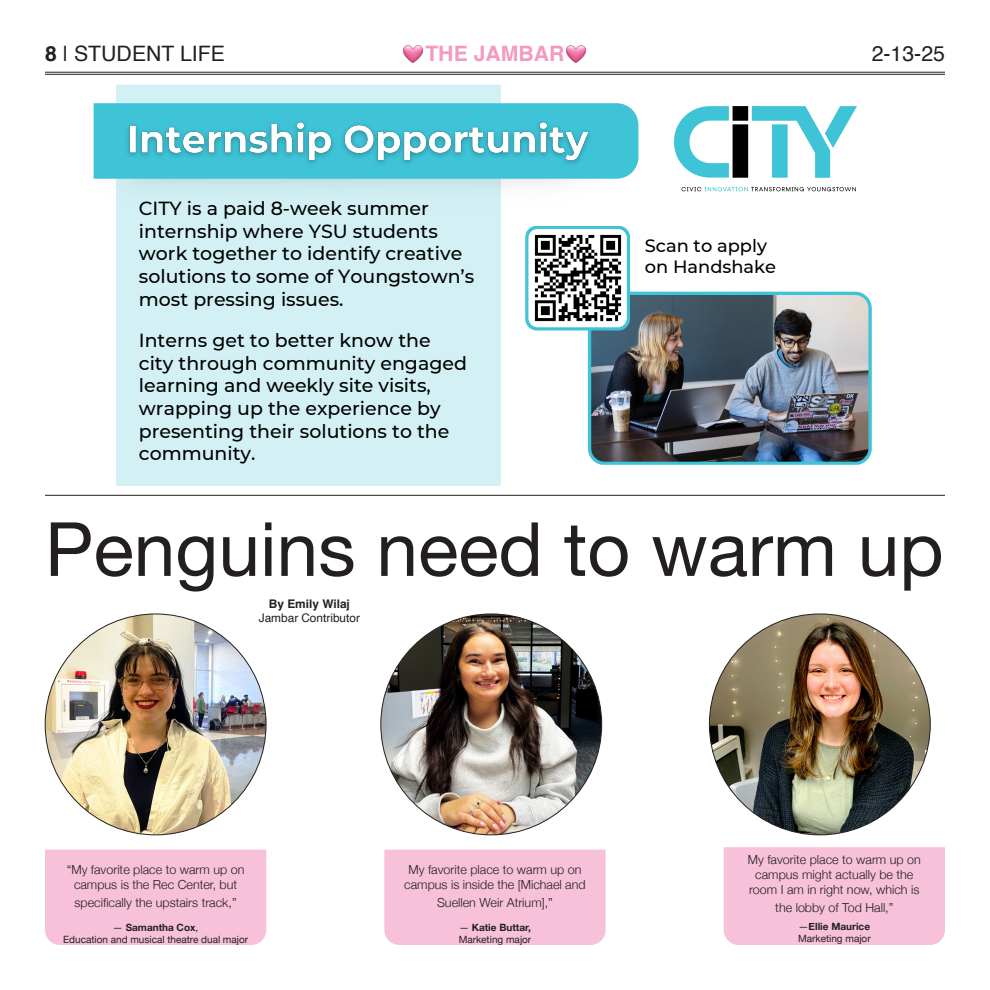
<style>
.page{position:relative;width:990px;height:990px;background:#fff}
.page>*{position:absolute;margin:0;border:0;box-sizing:border-box;transform-origin:0 0}
.Headline{font:74.88px "Helvetica Neue";color:#231f20}
.t1{font:21.25px "Helvetica";color:#231f20}
.t2{font:700 21.25px "Helvetica";color:#f499c2}
.t3{font:500 19px/22.6px "Montserrat";color:#000}
.t4{font:500 17.88px/20.9px "Montserrat";color:#000}
.t5{font:300 12.5px/15px "Helvetica Neue";color:#231f20;text-align:center}
.t6{font:11.88px "Helvetica";color:#231f20}
.Byline{font:700 11.88px "Helvetica";color:#231f20}
.t7{font:10px/12px "Helvetica Neue";color:#231f20}
.s1{font-weight:700}
</style>
<div class="page">
<hr style="left:45px;top:72px;width:900px;height:1px;background:#231f20">
<hr style="left:45px;top:74px;width:900px;height:1px;background:#231f20">
<hr style="left:45px;top:495px;width:900px;height:1px;background:#231f20">
<img style="left:675px;top:106px;width:181px;height:86px">
<div style="left:116px;top:85px;width:385px;height:401px;background:#d3f1f5"></div>
<img style="left:116px;top:125px;width:523px;height:83px">
<svg style="left:94px;top:103px;width:544px;height:76px;background:#43c4d7"></svg>
<img style="left:588px;top:292px;width:284px;height:173px">
<svg style="left:525px;top:226px;width:105px;height:105px"></svg>
<img style="left:534px;top:235px;width:87px;height:87px">
<img style="left:120px;top:115px;width:479px;height:57px">
<img style="left:403px;top:45px;width:19px;height:18px">
<img style="left:566px;top:45px;width:20px;height:18px">
<img style="left:45px;top:614px;width:221px;height:221px;border-radius:110px">
<img style="left:709px;top:614px;width:221px;height:221px;border-radius:110px">
<img style="left:381px;top:614px;width:221px;height:221px;border-radius:110px">
<div style="left:45px;top:850px;width:221px;height:95px;background:#f7c1d9"></div>
<div style="left:384px;top:850px;width:222px;height:95px;background:#f7c1d9"></div>
<div style="left:724px;top:847px;width:221px;height:98px;background:#f7c1d9"></div>
<p class="t1" style="left:45px;top:37px;width:181px"><span class="s1">8</span> | STUDENT LIFE</p>
<p class="t2" style="left:425px;top:40px;width:141px">THE JAMBAR</p>
<p class="t1" style="left:872px;top:37px;width:75px">2-13-25</p>
<p class="t3" style="left:139px;top:196px;width:337px">CITY is a paid 8-week summer internship where YSU students work together to identify creative solutions to some of Youngstown’s most pressing issues.</p>
<p class="t3" style="left:139px;top:328px;width:330px">Interns get to better know the city through community engaged learning and weekly site visits, wrapping up the experience by presenting their solutions to the community.</p>
<p class="t4" style="left:645px;top:235px;width:133px">Scan to apply on Handshake</p>
<p class="Headline" style="left:45px;top:495px;width:900px">Penguins need to warm up</p>
<p class="Byline" style="left:269px;top:597px;width:83px">By Emily Wilaj</p>
<p class="t6" style="left:259px;top:609px;width:103px">Jambar Contributor</p>
<p class="t5" style="left:67px;top:861px;width:179px">“My favorite place to warm up on campus is the Rec Center, but</p>
<p class="t5" style="left:75px;top:894px;width:164px">specifically the upstairs track,”</p>
<p class="t7" style="left:63px;top:922px;width:187px;text-align:center">— <span class="s1">Samantha Cox</span>,<br>Education and musical theatre dual major</p>
<p class="t5" style="left:404px;top:861px;width:183px">My favorite place to warm up on campus is inside the [Michael and</p>
<p class="t5" style="left:437px;top:894px;width:117px">Suellen Weir Atrium],”</p>
<p class="t7" style="left:459px;top:922px;width:74px">— <span class="s1">Katie Buttar,<br></span>Marketing major</p>
<p class="t5" style="left:748px;top:851px;width:175px">My favorite place to warm up on campus might actually be the room I am in right now, which is</p>
<p class="t5" style="left:775px;top:899px;width:120px">the lobby of Tod Hall,”</p>
<p class="t7" style="left:798px;top:921px;width:74px">—<span class="s1">Ellie Maurice<br></span>Marketing major</p>
</div>
